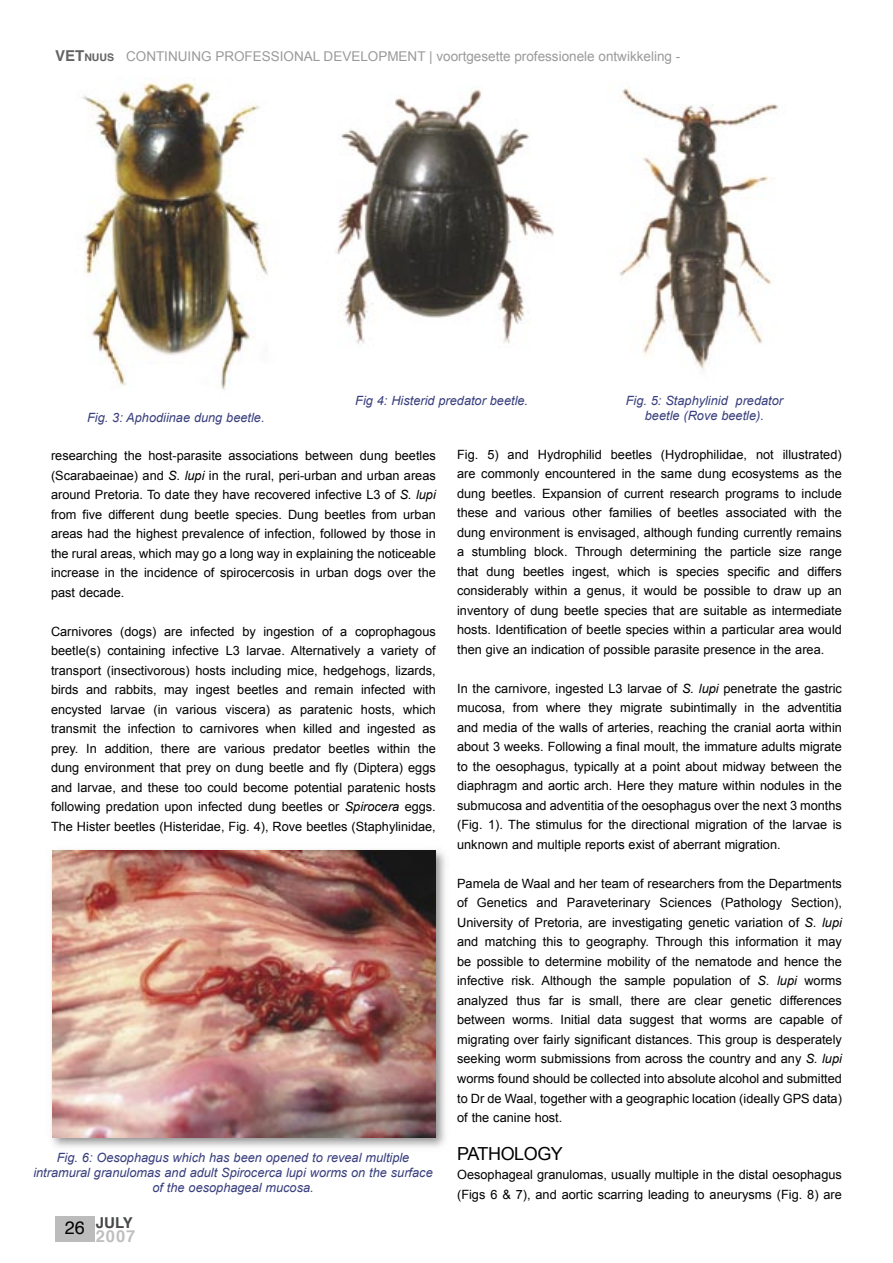
<style>
.page{position:relative;width:893px;height:1263px;background:#fff}
.page>*{position:absolute;margin:0;border:0;box-sizing:border-box;transform-origin:0 0}
.t1{font:18px "Arial";letter-spacing:-.025em;color:#000}
.t2{font:18px "Helvetica";color:#000}
.t3{font:700 16.5px "Helvetica";color:#bfbfbf}
.t4{font:700 15px "Helvetica";color:#474848}
.t5{font:13.5px "Arial";color:#9a9a9a}
.t6{font:12.75px/19.5px "Arial";color:#000;text-align:justify}
.t7{font:italic 12.75px/15px "Arial";color:#383e7d;text-align:center}
.t8{font:700 10.5px "Helvetica";color:#636363}
.s1{font-size:15px}
.s2{font-style:italic}
</style>
<div class="page">
<div style="left:55px;top:1216px;width:39px;height:26px;background:#bcbcbc"></div>
<img style="left:82px;top:82px;width:186px;height:308px">
<img style="left:336px;top:89px;width:218px;height:259px">
<img style="left:619px;top:87px;width:159px;height:283px">
<img style="left:51px;top:850px;width:395px;height:297px">
<img style="left:52px;top:851px;width:384px;height:287px">
<p class="t8" style="left:55px;top:50px;width:60px"><span class="s1">VET</span>NUUS</p>
<p class="t5" style="left:126px;top:49px;width:556px">CONTINUING PROFESSIONAL DEVELOPMENT | voortgesette professionele ontwikkeling -</p>
<p class="t7" style="left:87px;top:410px;width:179px">Fig. 3: Aphodiinae dung beetle.</p>
<p class="t7" style="left:355px;top:393px;width:174px">Fig 4: Histerid predator beetle.</p>
<p class="t7" style="left:626px;top:393px;width:159px">Fig. 5: Staphylinid predator beetle (Rove beetle).</p>
<p class="t6" style="left:51px;top:446px;width:386px">researching the host-parasite associations between dung beetles (Scarabaeinae) and <span class="s2">S. lupi</span> in the rural, peri-urban and urban areas around Pretoria. To date they have recovered infective L3 of <span class="s2">S. lupi </span>from five different dung beetle species. Dung beetles from urban areas had the highest prevalence of infection, followed by those in the rural areas, which may go a long way in explaining the noticeable increase in the incidence of spirocercosis in urban dogs over the past decade.</p>
<p class="t6" style="left:51px;top:622px;width:386px">Carnivores (dogs) are infected by ingestion of a coprophagous beetle(s) containing infective L3 larvae. Alternatively a variety of transport (insectivorous) hosts including mice, hedgehogs, lizards, birds and rabbits, may ingest beetles and remain infected with encysted larvae (in various viscera) as paratenic hosts, which transmit the infection to carnivores when killed and ingested as prey. In addition, there are various predator beetles within the dung environment that prey on dung beetle and fly (Diptera) eggs and larvae, and these too could become potential paratenic hosts following predation upon infected dung beetles or <span class="s2">Spirocera</span> eggs.<br>The Hister beetles (Histeridae, Fig. 4), Rove beetles (Staphylinidae,</p>
<p class="t7" style="left:33px;top:1150px;width:401px">Fig. 6: Oesophagus which has been opened to reveal multiple intramural granulomas and adult Spirocerca lupi worms on the surface of the oesophageal mucosa.</p>
<h1 class="t2" style="left:65px;top:1215px;width:22px">26</h1>
<p class="t4" style="left:96px;top:1212px;width:38px">JULY</p>
<p class="t3" style="left:96px;top:1224px;width:41px">2007</p>
<p class="t6" style="left:457px;top:445px;width:386px">Fig. 5) and Hydrophilid beetles (Hydrophilidae, not illustrated) are commonly encountered in the same dung ecosystems as the dung beetles. Expansion of current research programs to include these and various other families of beetles associated with the dung environment is envisaged, although funding currently remains a stumbling block. Through determining the particle size range that dung beetles ingest, which is species specific and differs considerably within a genus, it would be possible to draw up an inventory of dung beetle species that are suitable as intermediate hosts. Identification of beetle species within a particular area would then give an indication of possible parasite presence in the area.</p>
<p class="t6" style="left:457px;top:679px;width:386px">In the carnivore, ingested L3 larvae of <span class="s2">S. lupi</span> penetrate the gastric mucosa, from where they migrate subintimally in the adventitia and media of the walls of arteries, reaching the cranial aorta within about 3 weeks. Following a final moult, the immature adults migrate to the oesophagus, typically at a point about midway between the diaphragm and aortic arch. Here they mature within nodules in the submucosa and adventitia of the oesophagus over the next 3 months (Fig. 1). The stimulus for the directional migration of the larvae is unknown and multiple reports exist of aberrant migration.</p>
<p class="t6" style="left:457px;top:874px;width:386px">Pamela de Waal and her team of researchers from the Departments of Genetics and Paraveterinary Sciences (Pathology Section), University of Pretoria, are investigating genetic variation of <span class="s2">S. lupi </span>and matching this to geography. Through this information it may be possible to determine mobility of the nematode and hence the infective risk. Although the sample population of <span class="s2">S. lupi</span> worms analyzed thus far is small, there are clear genetic differences between worms. Initial data suggest that worms are capable of migrating over fairly significant distances. This group is desperately seeking worm submissions from across the country and any <span class="s2">S. lupi </span>worms found should be collected into absolute alcohol and submitted to Dr de Waal, together with a geographic location (ideally GPS data) of the canine host.</p>
<h1 class="t1" style="left:457px;top:1143px;width:107px">PATHOLOGY</h1>
<p class="t6" style="left:457px;top:1165px;width:386px">Oesophageal granulomas, usually multiple in the distal oesophagus (Figs 6 &amp; 7), and aortic scarring leading to aneurysms (Fig. 8) are</p>
</div>
